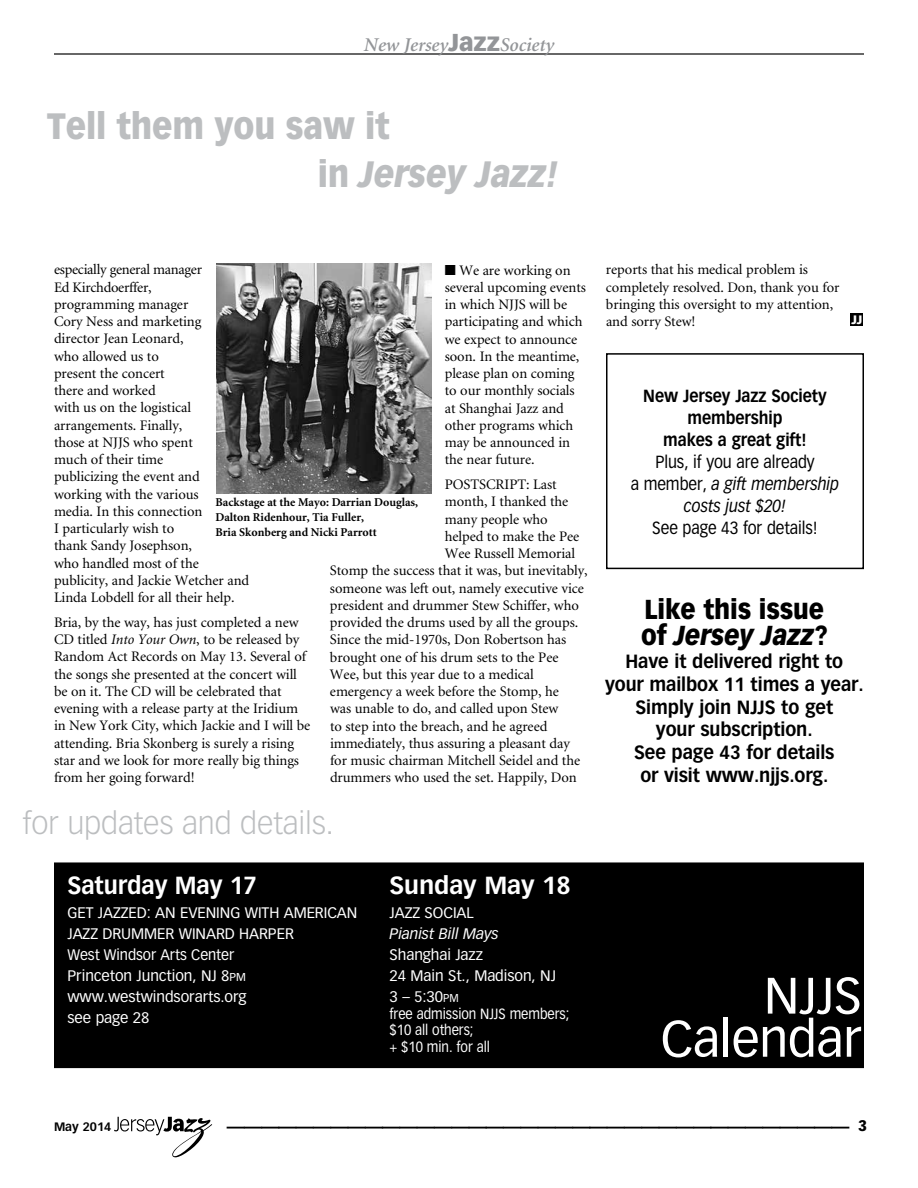
<style>
.page{position:relative;width:918px;height:1188px;background:#fff}
.page>*{position:absolute;margin:0;border:0;box-sizing:border-box;transform-origin:0 0}
.t1{font:50.25px/43px "Vectora LH";letter-spacing:-.005em;color:#fff;text-align:right}
.t2{font:700 36px "Vectora LH";color:#000}
.t3{font:900 36px/48px "Vectora LH";letter-spacing:-.005em;color:#bcbec0;scale:.9 1}
.t4{font:300 30.6px "Vectora LH";letter-spacing:-.005em;color:#bcbec0}
.t5{font:900 27px/25.7px "Vectora LH";letter-spacing:-.005em;color:#000;scale:.9 1}
.t6{font:700 24.3px "Vectora LH";letter-spacing:-.005em;color:#fff;scale:.95 1}
.t7{font:700 24.3px "Vectora LH";letter-spacing:-.005em;color:#fff}
.t8{font:italic 600 19.5px "Minion";letter-spacing:-.005em;color:#939598}
.t9{font:700 18.75px/22.8px "Vectora LH";letter-spacing:-.005em;color:#000;text-align:center;scale:.95 1}
.t10{font:17.25px/21.9px "Vectora LH";letter-spacing:-.005em;color:#000;text-align:center;scale:.9 1}
.t11{font:700 17.25px/21.9px "Vectora LH";letter-spacing:-.005em;color:#000;text-align:center;scale:.9 1}
.t12{font:15px/21px "Vectora LH";letter-spacing:-.005em;color:#fff}
.t13{font:15px/21px "Vectora LH";letter-spacing:-.005em;color:#fff;scale:.95 1}
.t14{font:italic 15px "Vectora LH";letter-spacing:-.005em;color:#fff}
.t15{font:900 15px "Vectora LH";color:#000}
.t16{font:14.55px/17.2px "Minion";letter-spacing:-.005em;color:#000}
.t17{font:14.55px/16.5px "Vectora LH";letter-spacing:-.005em;color:#fff;scale:.9 1}
.t18{font:700 12px/15px "Minion";color:#000}
.t19{font:700 12px "Vectora LH";color:#000}
.t20{font:900 12px "Vectora LH";color:#fff}
.s1{font-family:"Vectora LH";font-weight:900;font-style:normal;font-size:24px}
.s2{font-style:italic}
.s3{color:#000}
.s4{font-size:11.25px}
</style>
<div class="page">
<svg style="left:114px;top:1117px;width:98px;height:40px"></svg>
<div style="left:55px;top:863px;width:808px;height:204px;background:#000"></div>
<div style="left:54px;top:862px;width:810px;height:206px;border:2px solid #000"></div>
<hr style="left:54px;top:54px;width:810px;height:1px;background:#000">
<div style="left:850px;top:313px;width:12px;height:13px;background:#000"></div>
<img style="left:216px;top:264px;width:215px;height:230px">
<div style="left:606px;top:353px;width:258px;height:216px;border:2px solid #000"></div>
<h3 class="t8" style="left:364px;top:35px;width:192px">New Jersey<span class="s1">Jazz</span>Society</h3>
<h2 class="t3" style="left:318px;top:102px;width:269px;text-indent:-270px">Tell them you saw it<br>in <span class="s2">Jersey Jazz!</span></h2>
<p class="t16" style="left:54px;top:262px;width:197px">especially general manager<br>Ed Kirchdoerffer,<br>programming manager<br>Cory Ness and marketing director Jean Leonard,<br>who allowed us to<br>present the concert<br>there and worked<br>with us on the logistical arrangements. Finally,<br>those at NJJS who spent<br>much of their time<br>publicizing the event and working with the various<br>media. In this connection<br>I particularly wish to<br>thank Sandy Josephson,<br>who handled most of the publicity, and Jackie Wetcher and<br>Linda Lobdell for all their help.</p>
<p class="t16" style="left:54px;top:614px;width:258px">Bria, by the way, has just completed a new CD titled <span class="s2">Into Your Own</span>, to be released by Random Act Records on May 13. Several of the songs she presented at the concert will be on it. The CD will be celebrated that evening with a release party at the Iridium in New York City, which Jackie and I will be attending. Bria Skonberg is surely a rising star and we look for more really big things from her going forward!</p>
<p class="t16" style="left:445px;top:262px;width:143px">■ We are working on several upcoming events in which NJJS will be participating and which we expect to announce soon. In the meantime, please plan on coming to our monthly socials at Shanghai Jazz and other programs which may be announced in the near future.</p>
<p class="t16" style="left:445px;top:476px;width:113px">POSTSCRIPT: Last</p>
<p class="t16" style="left:445px;top:494px;width:125px">month, I thanked the</p>
<p class="t16" style="left:445px;top:511px;width:105px">many people who</p>
<p class="t16" style="left:445px;top:528px;width:136px">helped to make the Pee</p>
<p class="t16" style="left:445px;top:545px;width:132px">Wee Russell Memorial</p>
<p class="t16" style="left:330px;top:563px;width:259px">Stomp the success that it was, but inevitably,</p>
<p class="t16" style="left:330px;top:580px;width:256px">someone was left out, namely executive vice</p>
<p class="t16" style="left:330px;top:597px;width:250px">president and drummer Stew Schiffer, who</p>
<p class="t16" style="left:330px;top:614px;width:250px">provided the drums used by all the groups.</p>
<p class="t16" style="left:330px;top:632px;width:238px">Since the mid-1970s, Don Robertson has</p>
<p class="t16" style="left:330px;top:649px;width:230px">brought one of his drum sets to the Pee</p>
<p class="t16" style="left:330px;top:666px;width:205px">Wee, but this year due to a medical</p>
<p class="t16" style="left:330px;top:684px;width:231px">emergency a week before the Stomp, he</p>
<p class="t16" style="left:330px;top:701px;width:230px">was unable to do, and called upon Stew</p>
<p class="t16" style="left:330px;top:718px;width:219px">to step into the breach, and he agreed</p>
<p class="t16" style="left:330px;top:735px;width:241px">immediately, thus assuring a pleasant day</p>
<p class="t16" style="left:330px;top:752px;width:252px">for music chairman Mitchell Seidel and the</p>
<p class="t16" style="left:330px;top:770px;width:248px">drummers who used the set. Happily, Don</p>
<p class="t18" style="left:215px;top:495px;width:204px">Backstage at the Mayo: Darrian Douglas,<br>Dalton Ridenhour, Tia Fuller,<br>Bria Skonberg and Nicki Parrott</p>
<h3 class="t4" style="left:22px;top:806px;width:313px">for updates and details.</h3>
<h3 class="t6" style="left:68px;top:871px;width:201px">Saturday May 17</h3>
<p class="t12" style="left:68px;top:902px;width:131px">Get Jazzed : An Evening</p>
<p class="t12" style="left:245px;top:902px;width:10px">with</p>
<p class="t12" style="left:284px;top:902px;width:20px">American</p>
<p class="t12" style="left:68px;top:923px;width:57px">Jazz Drummer</p>
<p class="t12" style="left:179px;top:923px;width:23px">Winard</p>
<p class="t12" style="left:239px;top:923px;width:20px">Harpe</p>
<p class="t12" style="left:285px;top:923px;width:16px">R<span class="s3">r</span></p>
<p class="t13" style="left:67px;top:944px;width:190px">West Windsor Arts Center<br>Princeton Junction, NJ 8<span class="s4">pm </span>www.westwindsorarts.org see page 28</p>
<h3 class="t7" style="left:390px;top:871px;width:183px">Sunday May 18</h3>
<p class="t12" style="left:390px;top:902px;width:86px">JAZZ SOCIAL</p>
<p class="t14" style="left:390px;top:925px;width:111px">Pianist Bill Mays</p>
<p class="t12" style="left:390px;top:944px;width:168px">Shanghai Jazz<br>24 Main St., Madison, NJ<br>3 – 5:30<span class="s4">pm</span></p>
<p class="t17" style="left:390px;top:1005px;width:201px">free admission NJJS members; $10 all others;<br>+ $10 min. for all</p>
<p class="t16" style="left:606px;top:262px;width:235px">reports that his medical problem is completely resolved. Don, thank you for bringing this oversight to my attention, and sorry Stew!</p>
<p class="t20" style="left:851px;top:312px;width:13px">JJ</p>
<p class="t11" style="left:643px;top:385px;width:205px">New Jersey Jazz Society membership<br>makes a great gift!</p>
<p class="t10" style="left:631px;top:451px;width:233px">Plus, if you are already<br>a member, <span class="s2">a gift membership costs just $20!</span></p>
<p class="t10" style="left:652px;top:517px;width:185px">See page 43 for details!</p>
<h3 class="t5" style="left:641px;top:597px;width:209px">Like this issue of <span class="s2">Jersey Jazz</span>?</h3>
<p class="t9" style="left:605px;top:650px;width:274px">Have it delivered right to your mailbox 11 times a year.<br>Simply join NJJS to get<br>your subscription.<br>See page 43 for details<br>or visit www.njjs.org.</p>
<h1 class="t1" style="left:661px;top:975px;width:203px">NJJS<br>Calendar</h1>
<p class="t19" style="left:54px;top:1120px;width:59px">May 2014</p>
<h2 class="t2" style="left:227px;top:1089px;width:624px">____________________________________</h2>
<p class="t15" style="left:858px;top:1117px;width:10px">3</p>
</div>
